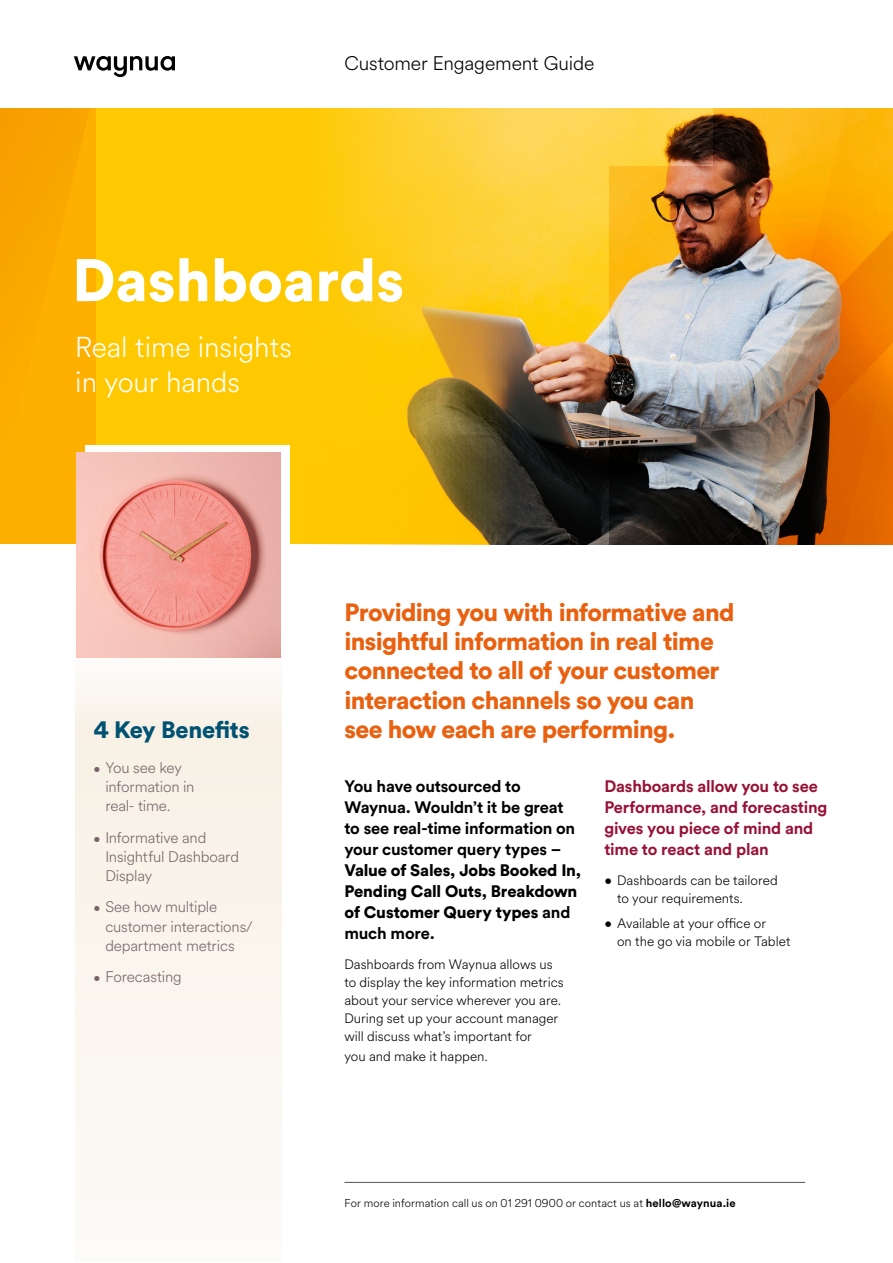
<style>
.page{position:relative;width:893px;height:1263px;background:#fff}
.page>*{position:absolute;margin:0;border:0;box-sizing:border-box;transform-origin:0 0}
.t1{font:900 59.4px "Circular Air Pro";color:#fff}
.t2{font:300 28.5px/34.5px "Circular Air Pro";color:#fff}
.t3{font:900 24.75px/29.2px "Circular Air Pro";letter-spacing:-.025em;color:#e9600f}
.t4{font:900 23.55px "Circular Air Pro";letter-spacing:-.015em;color:#005272}
.t5{font:300 19.5px "Circular Air Pro";letter-spacing:-.01em;color:#000}
.t6{font:700 16.5px/21px "Circular Air Pro";letter-spacing:-.01em;color:#000}
.t7{font:700 16.5px/21px "Circular Air Pro";letter-spacing:-.01em;color:#971136}
.t8{font:900 16.5px/21px "Circular Air Pro";letter-spacing:-.01em;color:#000}
.t9{font:300 15.15px/19.4px "Circular Air Pro";letter-spacing:-.01em;color:#786569}
.t10{font:300 13.5px/18px "Circular Air Pro";color:#000}
.t11{font:300 11.25px "Circular Air Pro";letter-spacing:.005em;color:#000}
.s1{font-size:12.45px}
.s2{font-weight:700}
</style>
<div class="page">
<div style="left:0;top:108px;width:893px;height:436px;background:#fec900"></div>
<img style="left:324px;top:108px;width:389px;height:436px">
<div style="left:75px;top:602px;width:207px;height:660px;background:#faf6ef"></div>
<svg style="left:713px;top:108px;width:180px;height:59px;background:#ca9211"></svg>
<svg style="left:0;top:108px;width:96px;height:436px;background:#fbab00"></svg>
<img style="left:610px;top:167px;width:283px;height:377px">
<svg style="left:74px;top:56px;width:101px;height:21px"></svg>
<hr style="left:344px;top:1182px;width:461px;height:1px;background:#585251">
<div style="left:85px;top:445px;width:204px;height:204px;background:#fff"></div>
<img style="left:77px;top:453px;width:204px;height:204px">
<h3 class="t5" style="left:344px;top:50px;width:252px">Customer Engagement Guide</h3>
<h1 class="t1" style="left:72px;top:239px;width:333px">Dashboards</h1>
<h2 class="t2" style="left:75px;top:329px;width:218px">Real time insights in your hands</h2>
<h3 class="t4" style="left:94px;top:713px;width:158px">4 Key Benefits</h3>
<p class="t9" style="left:105px;top:757px;width:91px;text-indent:-12px"><span class="s1">•</span> You see key information in real- time.</p>
<p class="t9" style="left:105px;top:827px;width:135px;text-indent:-12px"><span class="s1">•</span> Informative and<br>Insightful Dashboard<br>Display</p>
<p class="t9" style="left:105px;top:897px;width:149px;text-indent:-12px"><span class="s1">•</span> See how multiple customer interactions/ department metrics</p>
<p class="t9" style="left:94px;top:967px;width:90px"><span class="s1">•</span> Forecasting</p>
<h3 class="t3" style="left:344px;top:597px;width:392px">Providing you with informative and insightful information in real time connected to all of your customer interaction channels so you can see how each are performing.</h3>
<p class="t6" style="left:344px;top:774px;width:232px">You have outsourced to<br>Waynua. Wouldn’t it be great to see real-time information on your customer query types –</p>
<p class="t8" style="left:344px;top:859px;width:238px">Value of Sales, Jobs Booked In,<br>Pending Call Outs, Breakdown of Customer Query types <span class="s2">and much more.</span></p>
<p class="t10" style="left:344px;top:955px;width:221px">Dashboards from Waynua allows us to display the key information metrics about your service wherever you are.<br>During set up your account manager will discuss what’s important for</p>
<p class="t10" style="left:344px;top:1046px;width:145px">you and make it happen.</p>
<p class="t7" style="left:604px;top:774px;width:225px">Dashboards allow you to see<br>Performance, and forecasting gives you piece of mind and time to react and plan</p>
<p class="t10" style="left:617px;top:871px;width:162px;text-indent:-13px">• Dashboards can be tailored to your requirements.</p>
<p class="t10" style="left:617px;top:913px;width:175px;text-indent:-13px">• Available at your office or<br>on the go via mobile or Tablet</p>
<p class="t11" style="left:344px;top:1196px;width:393px">For more information call us on 01 291 0900 or contact us at <span class="s2">hello@waynua.ie</span></p>
</div>
